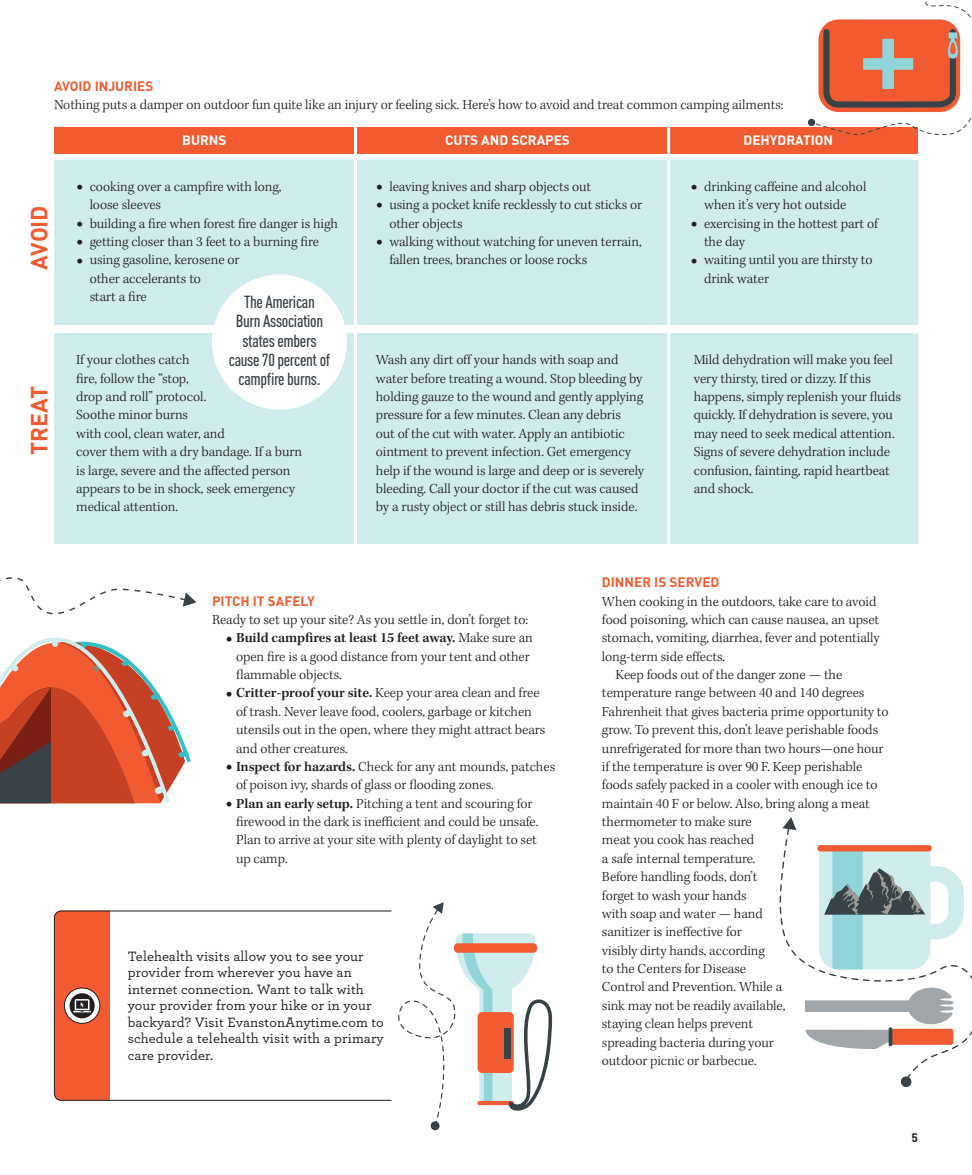
<style>
.page{position:relative;width:972px;height:1175px;background:#fff}
.page>*{position:absolute;margin:0;border:0;box-sizing:border-box;transform-origin:0 0}
.t1{font:700 23.1px "DIN";color:#f15b31}
.t2{font:500 17.25px/19.2px "DIN Cond";letter-spacing:-.02em;color:#394247;text-align:center}
.t3{font:300 14.25px/18.3px "Kepler Std";letter-spacing:-.005em;color:#231f20}
.t4{font:500 14.25px/16.5px "Archer";letter-spacing:.01em;color:#231f20}
.t5{font:700 13.5px "DIN";color:#f15b31}
.t6{font:700 13.5px "DIN";color:#fff}
.t7{font:700 12px "DIN";color:#231f20}
.s1{font-family:"Miller Text";font-weight:400;font-size:18px}
.s2{font-weight:600}
</style>
<div class="page">
<svg style="left:0;top:637px;width:191px;height:166px"></svg>
<svg style="left:123px;top:588px;width:17px;height:4px"></svg>
<svg style="left:146px;top:591px;width:17px;height:5px"></svg>
<svg style="left:0;top:577px;width:117px;height:37px"></svg>
<svg style="left:169px;top:592px;width:28px;height:14px"></svg>
<div style="left:54px;top:161px;width:864px;height:164px;background:#d1ecec"></div>
<div style="left:54px;top:333px;width:864px;height:211px;background:#d1ecec"></div>
<div style="left:54px;top:128px;width:864px;height:26px;background:#f15b31"></div>
<div style="left:212px;top:274px;width:135px;height:135px;background:#fff;border-radius:50%"></div>
<hr style="left:354px;top:124px;width:3px;height:420px;background:#fff">
<hr style="left:667px;top:124px;width:3px;height:420px;background:#fff">
<svg style="left:398px;top:902px;width:154px;height:228px"></svg>
<svg style="left:805px;top:987px;width:167px;height:100px"></svg>
<svg style="left:780px;top:817px;width:192px;height:164px"></svg>
<div style="left:891px;top:1028px;width:62px;height:16px;background:#f15b31;border-radius:2px"></div>
<hr style="left:889px;top:1027px;width:3px;height:19px;background:#394247;border-radius:2px">
<svg style="left:807px;top:2px;width:165px;height:133px"></svg>
<svg style="left:58px;top:910px;width:334px;height:191px"></svg>
<svg style="left:54px;top:910px;width:56px;height:190px"></svg>
<p class="t5" style="left:54px;top:77px;width:101px">AVOID INJURIES</p>
<p class="t3" style="left:54px;top:96px;width:731px">Nothing puts a damper on outdoor fun quite like an injury or feeling sick. Here’s how to avoid and treat common camping ailments:</p>
<h1 class="t1" style="left:24px;top:269px;width:66px;rotate:-90deg">AVOID</h1>
<h1 class="t1" style="left:24px;top:455px;width:70px;rotate:-90deg">TREAT</h1>
<p class="t6" style="left:182px;top:131px;width:46px">BURNS</p>
<p class="t3" style="left:90px;top:178px;width:193px;text-indent:-14px"><span class="s1">•</span> cooking over a campfire with long, loose sleeves</p>
<p class="t3" style="left:76px;top:214px;width:263px"><span class="s1">•</span> building a fire when forest fire danger is high</p>
<p class="t3" style="left:76px;top:233px;width:244px"><span class="s1">•</span> getting closer than 3 feet to a burning fire</p>
<p class="t3" style="left:90px;top:251px;width:151px;text-indent:-14px"><span class="s1">•</span> using gasoline, kerosene or other accelerants to<br>start a fire</p>
<p class="t2" style="left:229px;top:292px;width:103px">The American<br>Burn Association states embers cause 70 percent of campfire burns.</p>
<p class="t3" style="left:76px;top:351px;width:227px">If your clothes catch<br>fire, follow the “stop,<br>drop and roll” protocol.<br>Soothe minor burns<br>with cool, clean water, and<br>cover them with a dry bandage. If a burn is large, severe and the affected person appears to be in shock, seek emergency medical attention.</p>
<p class="t6" style="left:445px;top:131px;width:126px">CUTS AND SCRAPES</p>
<p class="t6" style="left:744px;top:131px;width:91px">DEHYDRATION</p>
<p class="t3" style="left:376px;top:178px;width:217px"><span class="s1">•</span> leaving knives and sharp objects out</p>
<p class="t3" style="left:389px;top:196px;width:254px;text-indent:-14px"><span class="s1">•</span> using a pocket knife recklessly to cut sticks or other objects</p>
<p class="t3" style="left:389px;top:233px;width:254px;text-indent:-14px"><span class="s1">•</span> walking without watching for uneven terrain, fallen trees, branches or loose rocks</p>
<p class="t3" style="left:691px;top:178px;width:177px;text-align:center"><span class="s1">•</span> drinking caffeine and alcohol when it’s very hot outside</p>
<p class="t3" style="left:704px;top:214px;width:175px;text-indent:-14px"><span class="s1">•</span> exercising in the hottest part of the day</p>
<p class="t3" style="left:704px;top:251px;width:170px;text-indent:-14px"><span class="s1">•</span> waiting until you are thirsty to drink water</p>
<p class="t3" style="left:376px;top:351px;width:270px">Wash any dirt off your hands with soap and water before treating a wound. Stop bleeding by holding gauze to the wound and gently applying pressure for a few minutes. Clean any debris<br>out of the cut with water. Apply an antibiotic ointment to prevent infection. Get emergency help if the wound is large and deep or is severely bleeding. Call your doctor if the cut was caused by a rusty object or still has debris stuck inside.</p>
<p class="t3" style="left:694px;top:351px;width:209px">Mild dehydration will make you feel very thirsty, tired or dizzy. If this happens, simply replenish your fluids quickly. If dehydration is severe, you may need to seek medical attention.<br>Signs of severe dehydration include confusion, fainting, rapid heartbeat and shock.</p>
<p class="t5" style="left:212px;top:592px;width:104px">PITCH IT SAFELY</p>
<p class="t3" style="left:212px;top:611px;width:317px">Ready to set up your site? As you settle in, don’t forget to:</p>
<p class="t3" style="left:236px;top:629px;width:298px;text-indent:-10px"><span class="s1">•</span> <span class="s2">Build campfires at least 15 feet away.</span> Make sure an open fire is a good distance from your tent and other flammable objects.</p>
<p class="t3" style="left:236px;top:684px;width:311px;text-indent:-10px"><span class="s1">•</span> <span class="s2">Critter-proof your site.</span> Keep your area clean and free of trash. Never leave food, coolers, garbage or kitchen utensils out in the open, where they might attract bears and other creatures.</p>
<p class="t3" style="left:236px;top:758px;width:321px;text-indent:-10px"><span class="s1">•</span> <span class="s2">Inspect for hazards.</span> Check for any ant mounds, patches of poison ivy, shards of glass or flooding zones.</p>
<p class="t3" style="left:236px;top:794px;width:304px;text-indent:-10px"><span class="s1">•</span> <span class="s2">Plan an early setup.</span> Pitching a tent and scouring for firewood in the dark is inefficient and could be unsafe.<br>Plan to arrive at your site with plenty of daylight to set up camp.</p>
<p class="t4" style="left:128px;top:947px;width:258px">Telehealth visits allow you to see your provider from wherever you have an internet connection. Want to talk with your provider from your hike or in your backyard? Visit EvanstonAnytime.com to schedule a telehealth visit with a primary care provider.</p>
<p class="t5" style="left:602px;top:573px;width:119px">DINNER IS SERVED</p>
<p class="t3" style="left:602px;top:592px;width:276px">When cooking in the outdoors, take care to avoid</p>
<p class="t3" style="left:602px;top:611px;width:279px">food poisoning, which can cause nausea, an upset</p>
<p class="t3" style="left:602px;top:629px;width:279px">stomach, vomiting, diarrhea, fever and potentially</p>
<p class="t3" style="left:602px;top:647px;width:125px">long-term side effects.</p>
<p class="t3" style="left:615px;top:666px;width:228px">Keep foods out of the danger zone — the</p>
<p class="t3" style="left:602px;top:684px;width:264px">temperature range between 40 and 140 degrees</p>
<p class="t3" style="left:602px;top:702px;width:288px">Fahrenheit that gives bacteria prime opportunity to</p>
<p class="t3" style="left:602px;top:721px;width:278px">grow. To prevent this, don’t leave perishable foods</p>
<p class="t3" style="left:602px;top:739px;width:283px">unrefrigerated for more than two hours—one hour</p>
<p class="t3" style="left:602px;top:758px;width:262px">if the temperature is over 90 F. Keep perishable</p>
<p class="t3" style="left:602px;top:776px;width:277px">foods safely packed in a cooler with enough ice to</p>
<p class="t3" style="left:602px;top:794px;width:269px">maintain 40 F or below. Also, bring along a meat</p>
<p class="t3" style="left:602px;top:813px;width:151px">thermometer to make sure</p>
<p class="t3" style="left:602px;top:831px;width:154px">meat you cook has reached</p>
<p class="t3" style="left:602px;top:849px;width:155px">a safe internal temperature.</p>
<p class="t3" style="left:602px;top:868px;width:157px">Before handling foods, don’t</p>
<p class="t3" style="left:602px;top:886px;width:146px">forget to wash your hands</p>
<p class="t3" style="left:602px;top:905px;width:162px">with soap and water — hand</p>
<p class="t3" style="left:602px;top:923px;width:141px">sanitizer is ineffective for</p>
<p class="t3" style="left:602px;top:941px;width:164px">visibly dirty hands, according</p>
<p class="t3" style="left:602px;top:960px;width:146px">to the Centers for Disease</p>
<p class="t3" style="left:602px;top:978px;width:182px">Control and Prevention. While a</p>
<p class="t3" style="left:602px;top:996px;width:185px">sink may not be readily available,</p>
<p class="t3" style="left:602px;top:1015px;width:153px">staying clean helps prevent</p>
<p class="t3" style="left:602px;top:1033px;width:174px">spreading bacteria during your</p>
<p class="t3" style="left:602px;top:1051px;width:156px">outdoor picnic or barbecue.</p>
<p class="t7" style="left:911px;top:1130px;width:8px">5</p>
</div>
